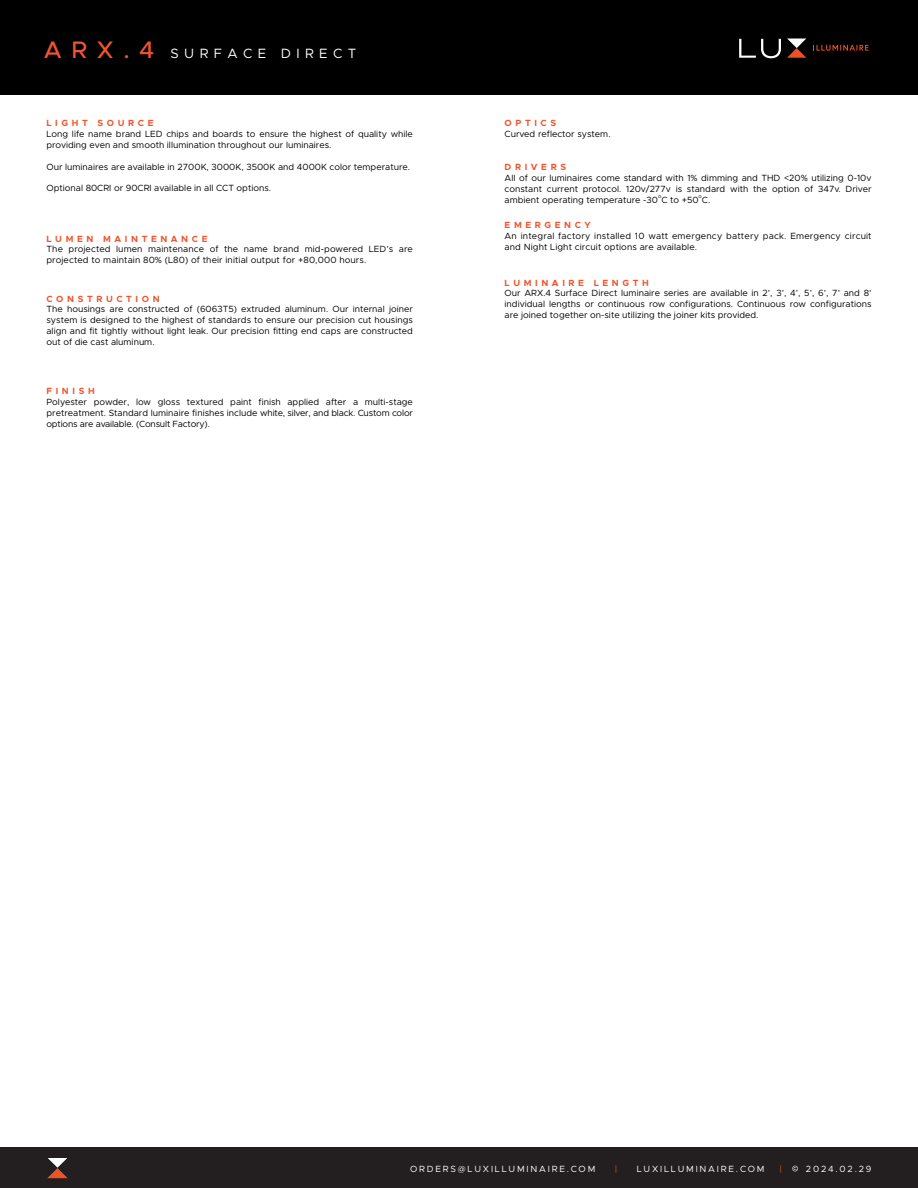
<style>
.page{position:relative;width:918px;height:1188px;background:#fff}
.page>*{position:absolute;margin:0;border:0;box-sizing:border-box;transform-origin:0 0}
.t1{font:13.5px "Metropolis";letter-spacing:.4em;color:#fff}
.t2{font:9px/10.8px "Metropolis";color:#000;text-align:justify}
.t3{font:9px/10.8px "Metropolis";letter-spacing:.02em;color:#000}
.t4{font:700 9px "Metropolis";letter-spacing:.4em;color:#f0542c}
.t5{font:9px "Metropolis";letter-spacing:.2em;color:#fff}
.t6{font:9px "Metropolis";color:#f0542c}
.t7{font:5.25px "Metropolis";color:#000}
.s1{font-weight:500;font-size:24px;color:#f0552f}
</style>
<div class="page">
<div style="left:0;top:0;width:918px;height:95px;background:#000"></div>
<svg style="left:813px;top:45px;width:56px;height:6px"></svg>
<svg style="left:739px;top:39px;width:42px;height:19px"></svg>
<svg style="left:787px;top:39px;width:19px;height:19px"></svg>
<div style="left:0;top:1148px;width:918px;height:40px;background:#231f20"></div>
<svg style="left:792px;top:1166px;width:6px;height:5px"></svg>
<img style="left:47px;top:1158px;width:21px;height:20px">
<h1 class="t1" style="left:44px;top:45px;width:314px"><span class="s1">ARX.4</span> SURFACE DIRECT</h1>
<p class="t4" style="left:46px;top:118px;width:108px">LIGHT SOURCE</p>
<p class="t2" style="left:46px;top:129px;width:368px">Long life name brand LED chips and boards to ensure the highest of quality while providing even and smooth illumination throughout our luminaires.</p>
<p class="t2" style="left:46px;top:161px;width:365px">Our luminaires are available in 2700K, 3000K, 3500K and 4000K color temperature.</p>
<p class="t2" style="left:46px;top:183px;width:226px">Optional 80CRI or 90CRI available in all CCT options.</p>
<p class="t4" style="left:46px;top:233px;width:163px">LUMEN MAINTENANCE</p>
<p class="t2" style="left:46px;top:244px;width:368px">The projected lumen maintenance of the name brand mid-powered LED’s are projected to maintain 80% (L80) of their initial output for +80,000 hours.</p>
<p class="t4" style="left:46px;top:293px;width:115px">CONSTRUCTION</p>
<p class="t2" style="left:46px;top:304px;width:368px">The housings are constructed of (6063T5) extruded aluminum. Our internal joiner system is designed to the highest of standards to ensure our precision cut housings align and fit tightly without light leak. Our precision fitting end caps are constructed out of die cast aluminum.</p>
<p class="t4" style="left:46px;top:385px;width:50px">FINISH</p>
<p class="t2" style="left:46px;top:396px;width:368px">Polyester powder, low gloss textured paint finish applied after a multi-stage pretreatment. Standard luminaire finishes include white, silver, and black. Custom color options are available. (Consult Factory).</p>
<p class="t4" style="left:505px;top:118px;width:53px">OPTICS</p>
<p class="t2" style="left:505px;top:129px;width:108px">Curved reflector system.</p>
<p class="t4" style="left:505px;top:161px;width:63px">DRIVERS</p>
<p class="t2" style="left:505px;top:172px;width:368px">All of our luminaires come standard with 1% dimming and THD &lt;20% utilizing 0-10v constant current protocol. 120v/277v is standard with the option of 347v. Driver ambient operating temperature -30 C to +50 C.</p>
<p class="t7" style="left:658px;top:193px;width:5px">o</p>
<p class="t7" style="left:699px;top:193px;width:5px">o</p>
<p class="t4" style="left:505px;top:219px;width:88px">EMERGENCY</p>
<p class="t3" style="left:505px;top:230px;width:368px">An integral factory installed 10 watt emergency battery pack. Emergency circuit and Night Light circuit options are available.</p>
<p class="t4" style="left:505px;top:277px;width:146px">LUMINAIRE LENGTH</p>
<p class="t2" style="left:505px;top:288px;width:368px">Our ARX.4 Surface Direct luminaire series are available in 2’, 3’, 4’, 5’, 6’, 7’ and 8’ individual lengths or continuous row configurations. Continuous row configurations are joined together on-site utilizing the joiner kits provided.</p>
<p class="t5" style="left:410px;top:1163px;width:187px">ORDERS@LUXILLUMINAIRE.COM</p>
<p class="t6" style="left:615px;top:1163px;width:4px">|</p>
<p class="t5" style="left:637px;top:1163px;width:129px">LUXILLUMINAIRE.COM</p>
<p class="t6" style="left:780px;top:1163px;width:4px">|</p>
<p class="t5" style="left:806px;top:1163px;width:67px">2024.02.29</p>
</div>
